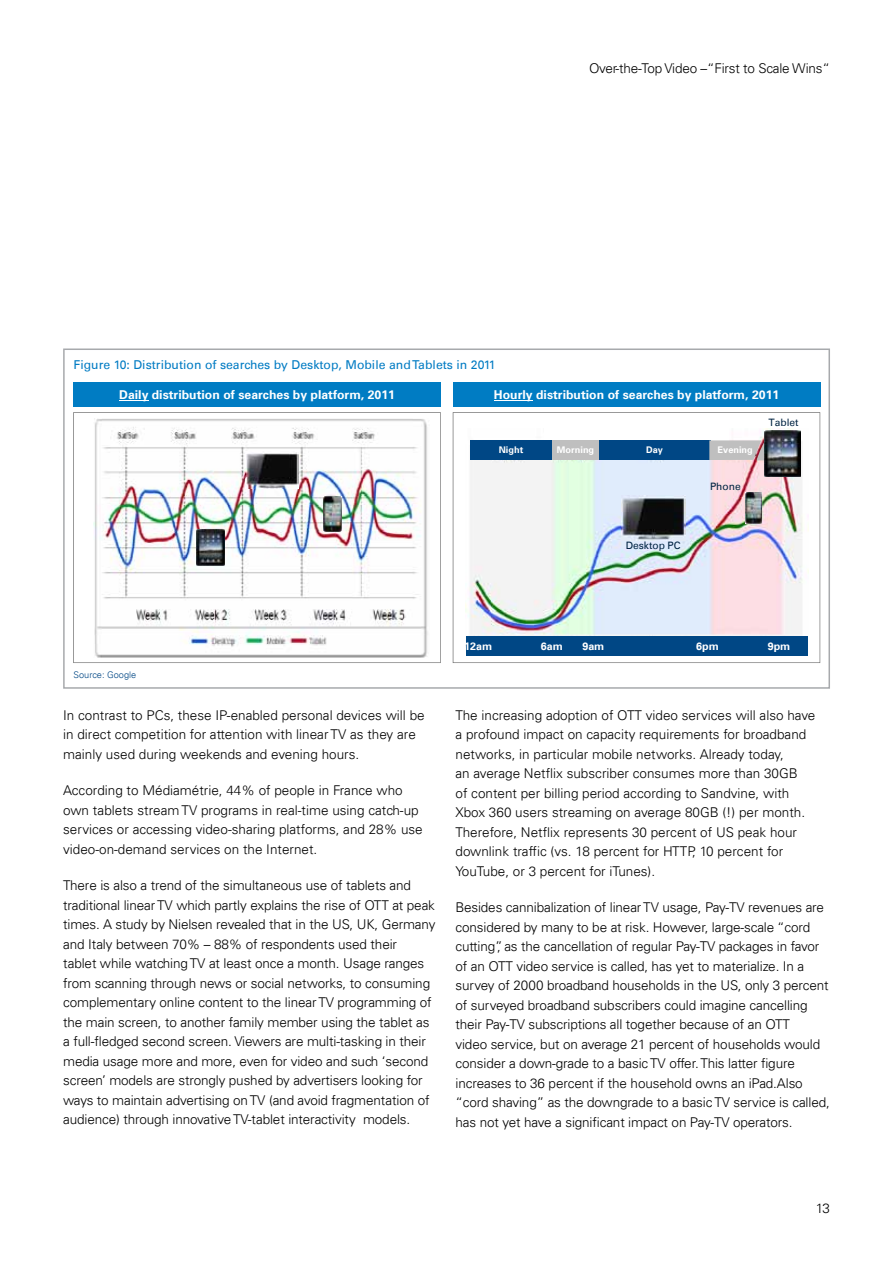
<style>
.page{position:relative;width:893px;height:1263px;background:#fff}
.page>*{position:absolute;margin:0;border:0;box-sizing:border-box;transform-origin:0 0}
.t1{font:300 13.5px/19.5px "Univers LT";letter-spacing:-.01em;color:#000}
.t2{font:700 12.3px "Univers 65";color:#fff}
.t3{font:12.3px "Univers 55";color:#007bc3}
.t4{font:700 10.65px "Univers 65";color:#fff}
.t5{font:10.2px "Univers 55";color:#002342}
.t6{font:700 9.15px "Univers 65";color:#fff}
.t7{font:300 9.15px "Univers 45";color:#004785}
</style>
<div class="page">
<svg style="left:453px;top:412px;width:367px;height:251px"></svg>
<img style="left:465px;top:428px;width:343px;height:225px">
<div style="left:544px;top:427px;width:185px;height:14px;background:#fff"></div>
<div style="left:469px;top:440px;width:83px;height:20px;background:#004785"></div>
<div style="left:552px;top:440px;width:47px;height:20px;background:#bfbfbf"></div>
<div style="left:599px;top:440px;width:111px;height:20px;background:#004785"></div>
<svg style="left:709px;top:440px;width:56px;height:20px"></svg>
<div style="left:466px;top:636px;width:342px;height:20px;background:#004785"></div>
<svg style="left:73px;top:412px;width:368px;height:251px"></svg>
<div style="left:74px;top:382px;width:367px;height:24px;background:#007cc3"></div>
<svg style="left:119px;top:400px;width:29px;height:1px"></svg>
<div style="left:453px;top:382px;width:367px;height:24px;background:#007cc3"></div>
<hr style="left:494px;top:400px;width:39px;height:1px;background:#fff">
<img style="left:93px;top:419px;width:337px;height:238px">
<img style="left:246px;top:451px;width:53px;height:37px">
<img style="left:324px;top:496px;width:18px;height:35px">
<img style="left:197px;top:530px;width:27px;height:36px">
<img style="left:622px;top:495px;width:63px;height:46px">
<img style="left:745px;top:493px;width:16px;height:31px">
<img style="left:765px;top:431px;width:35px;height:46px">
<div style="left:63px;top:348px;width:767px;height:341px;border:2px solid #a7a9ac"></div>
<p class="t1" style="left:589px;top:58px;width:242px">Over-the-Top Video –“First to Scale Wins“</p>
<p class="t3" style="left:74px;top:357px;width:424px">Figure 10: Distribution of searches by Desktop, Mobile and Tablets in 2011</p>
<p class="t2" style="left:119px;top:387px;width:277px">Daily distribution of searches by platform, 2011</p>
<p class="t2" style="left:494px;top:387px;width:287px">Hourly distribution of searches by platform, 2011</p>
<p class="t6" style="left:499px;top:445px;width:26px">Night</p>
<p class="t6" style="left:557px;top:445px;width:39px">Morning</p>
<p class="t6" style="left:646px;top:445px;width:18px">Day</p>
<p class="t6" style="left:718px;top:445px;width:37px">Evening</p>
<p class="t5" style="left:710px;top:480px;width:32px">Phone</p>
<p class="t5" style="left:768px;top:416px;width:32px">Tablet</p>
<p class="t5" style="left:626px;top:539px;width:56px">Desktop PC</p>
<p class="t7" style="left:74px;top:670px;width:64px">Source: Google</p>
<p class="t1" style="left:63px;top:705px;width:363px">In contrast to PCs, these IP-enabled personal devices will be in direct competition for attention with linear TV as they are mainly used during weekends and evening hours.</p>
<p class="t1" style="left:63px;top:781px;width:361px">According to Médiamétrie, 44% of people in France who own tablets stream TV programs in real-time using catch-up services or accessing video-sharing platforms, and 28% use video-on-demand services on the Internet.</p>
<p class="t1" style="left:63px;top:876px;width:374px">There is also a trend of the simultaneous use of tablets and traditional linear TV which partly explains the rise of OTT at peak times. A study by Nielsen revealed that in the US, UK, Germany and Italy between 70% – 88% of respondents used their<br>tablet while watching TV at least once a month. Usage ranges from scanning through news or social networks, to consuming complementary online content to the linear TV programming of the main screen, to another family member using the tablet as a full-fledged second screen. Viewers are multi-tasking in their media usage more and more, even for video and such ‘second screen’ models are strongly pushed by advertisers looking for ways to maintain advertising on TV (and avoid fragmentation of audience) through innovative TV-tablet interactivity models.</p>
<p class="t4" style="left:464px;top:640px;width:29px">12am</p>
<p class="t4" style="left:541px;top:640px;width:23px">6am</p>
<p class="t4" style="left:582px;top:640px;width:23px">9am</p>
<p class="t4" style="left:696px;top:640px;width:24px">6pm</p>
<p class="t4" style="left:768px;top:640px;width:24px">9pm</p>
<p class="t1" style="left:455px;top:705px;width:361px">The increasing adoption of OTT video services will also have a profound impact on capacity requirements for broadband networks, in particular mobile networks. Already today,<br>an average Netflix subscriber consumes more than 30GB<br>of content per billing period according to Sandvine, with Xbox 360 users streaming on average 80GB (!) per month.<br>Therefore, Netflix represents 30 percent of US peak hour downlink traffic (vs. 18 percent for HTTP, 10 percent for YouTube, or 3 percent for iTunes).</p>
<p class="t1" style="left:455px;top:897px;width:376px">Besides cannibalization of linear TV usage, Pay-TV revenues are considered by many to be at risk. However, large-scale “cord cutting”, as the cancellation of regular Pay-TV packages in favor of an OTT video service is called, has yet to materialize. In a survey of 2000 broadband households in the US, only 3 percent of surveyed broadband subscribers could imagine cancelling their Pay-TV subscriptions all together because of an OTT<br>video service, but on average 21 percent of households would consider a down-grade to a basic TV offer. This latter figure increases to 36 percent if the household owns an iPad.Also “cord shaving” as the downgrade to a basic TV service is called, has not yet have a significant impact on Pay-TV operators.</p>
<p class="t1" style="left:816px;top:1198px;width:16px">13</p>
</div>
